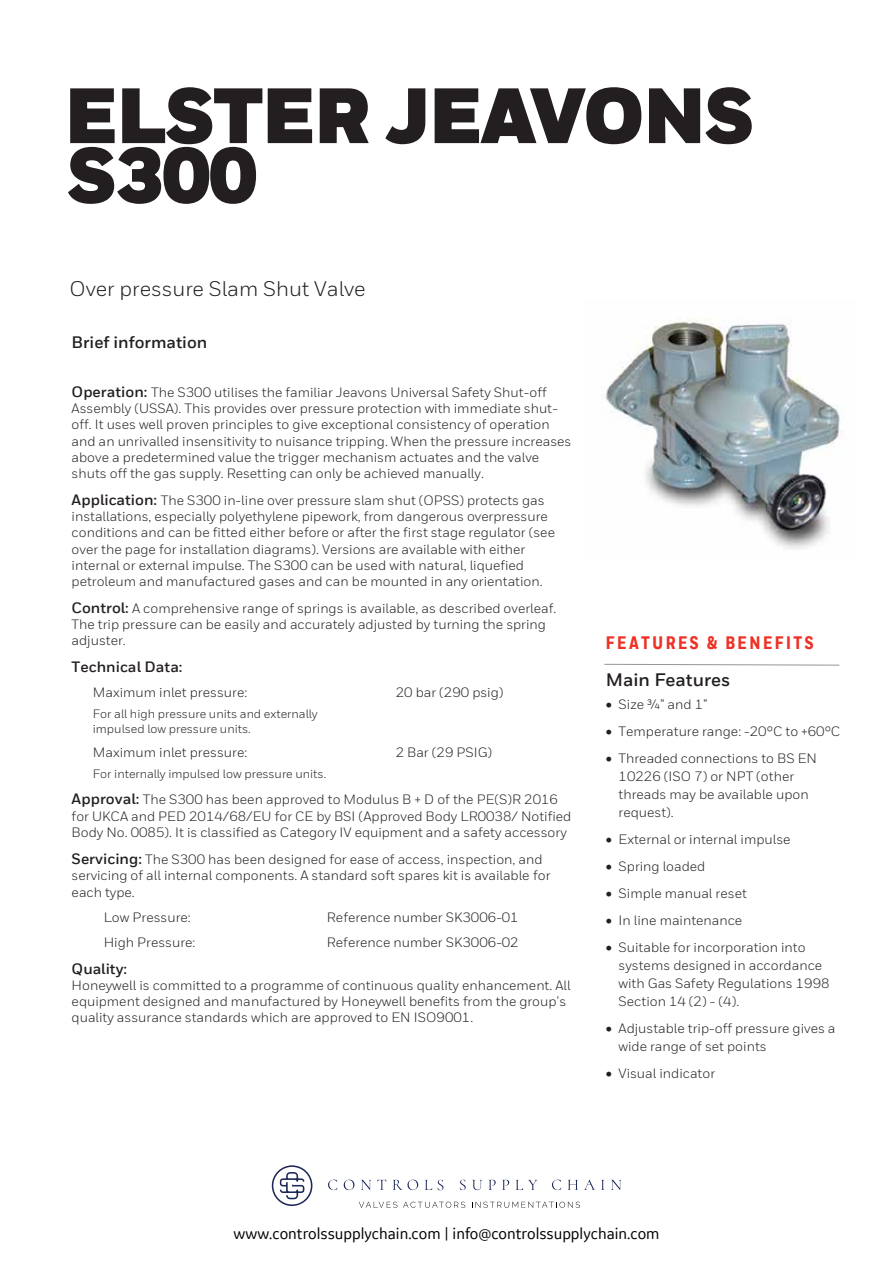
<style>
.page{position:relative;width:893px;height:1264px;background:#fff}
.page>*{position:absolute;margin:0;border:0;box-sizing:border-box;transform-origin:0 0}
.t1{font:900 75px/59.6px "Honeywell Sans Web";color:#231f20}
.t2{font:21px "Honeywell Sans Web";color:#231f20}
.t3{font:800 18px "Honeywell Cond Web";letter-spacing:.14em;color:#ee3124}
.t4{font:700 18px "Honeywell Sans Web";color:#231f20}
.t5{font:16.5px "GE Sans";color:#010101}
.t6{font:700 16.5px "Honeywell Sans Web";color:#231f20}
.t7{font:700 15px "Honeywell Sans Web";color:#231f20}
.t8{font:13.5px/16.2px "Honeywell Sans Web";color:#231f20}
.t9{font:12px/14.4px "Honeywell Sans Web";color:#231f20}
.s1{font-weight:700;font-size:15px}
</style>
<div class="page">
<img style="left:605px;top:318px;width:235px;height:231px">
<svg style="left:649px;top:87px;width:103px;height:58px"></svg>
<svg style="left:68px;top:87px;width:574px;height:117px"></svg>
<svg style="left:604px;top:663px;width:236px;height:2px"></svg>
<svg style="left:568px;top:1179px;width:10px;height:10px"></svg>
<svg style="left:344px;top:1179px;width:11px;height:11px"></svg>
<svg style="left:393px;top:1179px;width:25px;height:11px"></svg>
<svg style="left:611px;top:1179px;width:10px;height:10px"></svg>
<svg style="left:361px;top:1179px;width:10px;height:10px"></svg>
<svg style="left:489px;top:1179px;width:7px;height:10px"></svg>
<svg style="left:502px;top:1179px;width:7px;height:10px"></svg>
<svg style="left:585px;top:1179px;width:9px;height:10px"></svg>
<svg style="left:472px;top:1179px;width:10px;height:10px"></svg>
<svg style="left:328px;top:1179px;width:9px;height:10px"></svg>
<svg style="left:552px;top:1179px;width:9px;height:10px"></svg>
<svg style="left:377px;top:1179px;width:9px;height:10px"></svg>
<svg style="left:460px;top:1179px;width:6px;height:10px"></svg>
<svg style="left:425px;top:1179px;width:7px;height:10px"></svg>
<svg style="left:601px;top:1179px;width:3px;height:10px"></svg>
<svg style="left:516px;top:1179px;width:21px;height:10px"></svg>
<svg style="left:359px;top:1201px;width:38px;height:6px"></svg>
<svg style="left:403px;top:1201px;width:62px;height:6px"></svg>
<svg style="left:472px;top:1201px;width:108px;height:6px"></svg>
<svg style="left:272px;top:1165px;width:40px;height:40px"></svg>
<svg style="left:438px;top:1179px;width:6px;height:10px"></svg>
<h1 class="t1" style="left:65px;top:89px;width:690px">ELSTER JEAVONS<br>S300</h1>
<h2 class="t2" style="left:69px;top:276px;width:298px">Over pressure Slam Shut Valve</h2>
<p class="t6" style="left:72px;top:332px;width:137px">Brief information</p>
<p class="t8" style="left:72px;top:384px;width:501px"><span class="s1">Operation:</span> The S300 utilises the familiar Jeavons Universal Safety Shut-off Assembly (USSA). This provides over pressure protection with immediate shut&shy;off. It uses well proven principles to give exceptional consistency of operation and an unrivalled insensitivity to nuisance tripping. When the pressure increases above a predetermined value the trigger mechanism actuates and the valve shuts off the gas supply. Resetting can only be achieved manually.</p>
<p class="t8" style="left:72px;top:492px;width:485px"><span class="s1">Application:</span> The S300 in-line over pressure slam shut (OPSS) protects gas installations, especially polyethylene pipework, from dangerous overpressure conditions and can be fitted either before or after the first stage regulator (see over the page for installation diagrams). Versions are available with either internal or external impulse. The S300 can be used with natural, liquefied petroleum and manufactured gases and can be mounted in any orientation.</p>
<p class="t8" style="left:72px;top:599px;width:486px"><span class="s1">Control:</span> A comprehensive range of springs is available, as described overleaf.<br>The trip pressure can be easily and accurately adjusted by turning the spring adjuster.</p>
<p class="t7" style="left:72px;top:657px;width:112px">Technical Data:</p>
<p class="t8" style="left:93px;top:684px;width:156px">Maximum inlet pressure:</p>
<p class="t8" style="left:396px;top:684px;width:109px">20 bar (290 psig)</p>
<p class="t9" style="left:93px;top:706px;width:226px">For all high pressure units and externally impulsed low pressure units.</p>
<p class="t8" style="left:93px;top:744px;width:156px">Maximum inlet pressure:</p>
<p class="t8" style="left:396px;top:744px;width:98px">2 Bar (29 PSIG)</p>
<p class="t9" style="left:93px;top:766px;width:235px">For internally impulsed low pressure units.</p>
<p class="t8" style="left:72px;top:791px;width:501px"><span class="s1">Approval:</span> The S300 has been approved to Modulus B + D of the PE(S)R 2016 for UKCA and PED 2014/68/EU for CE by BSI (Approved Body LR0038/ Notified<br>Body No. 0085). It is classified as Category IV equipment and a safety accessory</p>
<p class="t8" style="left:72px;top:850px;width:480px"><span class="s1">Servicing:</span> The S300 has been designed for ease of access, inspection, and servicing of all internal components. A standard soft spares kit is available for each type.</p>
<p class="t8" style="left:104px;top:908px;width:89px">Low Pressure:</p>
<p class="t8" style="left:327px;top:908px;width:193px">Reference number SK3006-01</p>
<p class="t8" style="left:104px;top:934px;width:93px">High Pressure:</p>
<p class="t8" style="left:327px;top:934px;width:193px">Reference number SK3006-02</p>
<p class="t7" style="left:72px;top:959px;width:57px">Quality:</p>
<p class="t8" style="left:72px;top:977px;width:500px">Honeywell is committed to a programme of continuous quality enhancement. All equipment designed and manufactured by Honeywell benefits from the group’s quality assurance standards which are approved to EN ISO9001.</p>
<h3 class="t3" style="left:606px;top:631px;width:209px">FEATURES &amp; BENEFITS</h3>
<h3 class="t4" style="left:606px;top:668px;width:126px">Main Features</h3>
<p class="t8" style="left:606px;top:696px;width:103px">• Size ¾” and 1”</p>
<p class="t8" style="left:606px;top:723px;width:236px">• Temperature range: -20°C to +60°C</p>
<p class="t8" style="left:619px;top:749px;width:200px;line-height:18px;text-indent:-13px">• Threaded connections to BS EN<br>10226 (ISO 7) or NPT (other threads may be available upon request).</p>
<p class="t8" style="left:606px;top:831px;width:186px">• External or internal impulse</p>
<p class="t8" style="left:606px;top:858px;width:101px">• Spring loaded</p>
<p class="t8" style="left:606px;top:885px;width:142px">• Simple manual reset</p>
<p class="t8" style="left:606px;top:912px;width:138px">• In line maintenance</p>
<p class="t8" style="left:619px;top:938px;width:212px;line-height:18px;text-indent:-13px">• Suitable for incorporation into systems designed in accordance with Gas Safety Regulations 1998<br>Section 14 (2) - (4).</p>
<p class="t8" style="left:619px;top:1019px;width:218px;line-height:18px;text-indent:-13px">• Adjustable trip-off pressure gives a wide range of set points</p>
<p class="t8" style="left:606px;top:1065px;width:111px">• Visual indicator</p>
<p class="t5" style="left:233px;top:1222px;width:428px">www.controlssupplychain.com | info@controlssupplychain.com</p>
</div>
